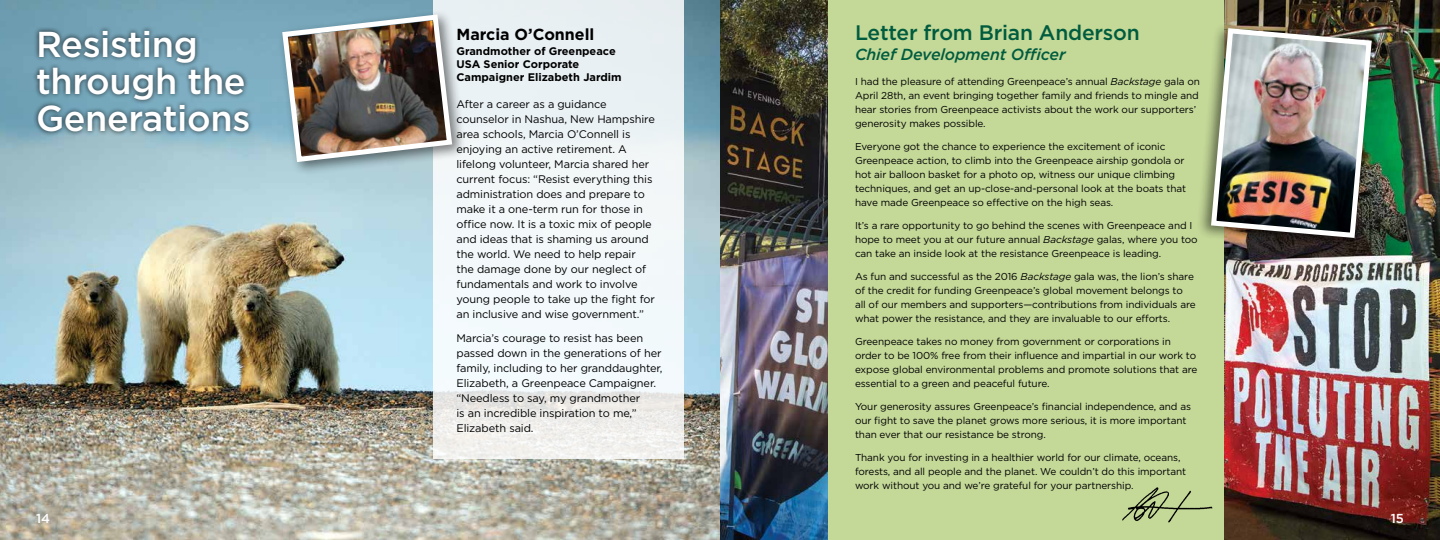
<style>
.page{position:relative;width:1440px;height:540px;background:#fff}
.page>*{position:absolute;margin:0;border:0;box-sizing:border-box;transform-origin:0 0}
.t1{font:500 36px/37px "Gotham";letter-spacing:-.01em;color:#fff}
.t2{font:500 21px "Gotham";letter-spacing:-.01em;color:#005c3e}
.t3{font:italic 500 16px "Gotham";letter-spacing:-.01em;color:#005c3e}
.t4{font:700 16px "Gotham";color:#000}
.t5{font:500 13px "Gotham";color:#fff}
.t6{font:11px/15px "Gotham";letter-spacing:-.01em;color:#000}
.t7{font:700 11px/13px "Gotham";color:#000}
.t8{font:10px/14px "Gotham";letter-spacing:-.01em;color:#000}
.s1{font-style:italic}
</style>
<div class="page">
<img style="left:0;top:0;width:720px;height:540px">
<img style="left:720px;top:0;width:108px;height:540px">
<img style="left:1224px;top:0;width:216px;height:540px">
<div style="left:828px;top:0;width:396px;height:540px;background:#c4d898"></div>
<svg style="left:433px;top:0;width:251px;height:459px;fill:#f2f7f8"></svg>
<div style="left:32px;top:26px;width:222px;height:111px;background:#000;opacity:.75"></div>
<div style="left:277px;top:10px;width:189px;height:166px;background:#000;opacity:.5"></div>
<img style="left:279px;top:12px;width:176px;height:153px">
<img style="left:1122px;top:486px;width:108px;height:45px">
<div style="left:1196px;top:22px;width:180px;height:230px;background:#000;opacity:.5"></div>
<img style="left:1208px;top:25px;width:166px;height:216px">
<h1 class="t1" style="left:36px;top:25px;width:216px">Resisting through the<br>Generations</h1>
<h3 class="t4" style="left:456px;top:25px;width:139px">Marcia O’Connell</h3>
<p class="t7" style="left:456px;top:44px;width:167px">Grandmother of Greenpeace<br>USA Senior Corporate<br>Campaigner Elizabeth Jardim</p>
<p class="t6" style="left:456px;top:97px;width:200px">After a career as a guidance counselor in Nashua, New Hampshire area schools, Marcia O’Connell is enjoying an active retirement. A lifelong volunteer, Marcia shared her current focus: “Resist everything this administration does and prepare to make it a one-term run for those in office now. It is a toxic mix of people and ideas that is shaming us around the world. We need to help repair the damage done by our neglect of fundamentals and work to involve young people to take up the fight for an inclusive and wise government.”</p>
<p class="t6" style="left:456px;top:331px;width:208px">Marcia’s courage to resist has been passed down in the generations of her family, including to her granddaughter, Elizabeth, a Greenpeace Campaigner. “Needless to say, my grandmother<br>is an incredible inspiration to me,” Elizabeth said.</p>
<h2 class="t2" style="left:855px;top:20px;width:286px">Letter from Brian Anderson</h2>
<h3 class="t3" style="left:855px;top:45px;width:212px">Chief Development Officer</h3>
<p class="t8" style="left:855px;top:75px;width:346px">I had the pleasure of attending Greenpeace’s annual <span class="s1">Backstage</span> gala on April 28th, an event bringing together family and friends to mingle and hear stories from Greenpeace activists about the work our supporters’ generosity makes possible.</p>
<p class="t8" style="left:855px;top:140px;width:333px">Everyone got the chance to experience the excitement of iconic Greenpeace action, to climb into the Greenpeace airship gondola or hot air balloon basket for a photo op, witness our unique climbing techniques, and get an up-close-and-personal look at the boats that have made Greenpeace so effective on the high seas.</p>
<p class="t8" style="left:855px;top:219px;width:344px">It’s a rare opportunity to go behind the scenes with Greenpeace and I hope to meet you at our future annual <span class="s1">Backstage</span> galas, where you too can take an inside look at the resistance Greenpeace is leading.</p>
<p class="t8" style="left:855px;top:270px;width:342px">As fun and successful as the 2016 <span class="s1">Backstage</span> gala was, the lion’s share of the credit for funding Greenpeace’s global movement belongs to all of our members and supporters—contributions from individuals are what power the resistance, and they are invaluable to our efforts.</p>
<p class="t8" style="left:855px;top:335px;width:344px">Greenpeace takes no money from government or corporations in order to be 100% free from their influence and impartial in our work to expose global environmental problems and promote solutions that are essential to a green and peaceful future.</p>
<p class="t8" style="left:855px;top:400px;width:338px">Your generosity assures Greenpeace’s financial independence, and as our fight to save the planet grows more serious, it is more important than ever that our resistance be strong.</p>
<p class="t8" style="left:855px;top:451px;width:333px">Thank you for investing in a healthier world for our climate, oceans, forests, and all people and the planet. We couldn’t do this important work without you and we’re grateful for your partnership.</p>
<h3 class="t5" style="left:36px;top:512px;width:16px">14</h3>
<h3 class="t5" style="left:1391px;top:512px;width:15px">15</h3>
</div>
